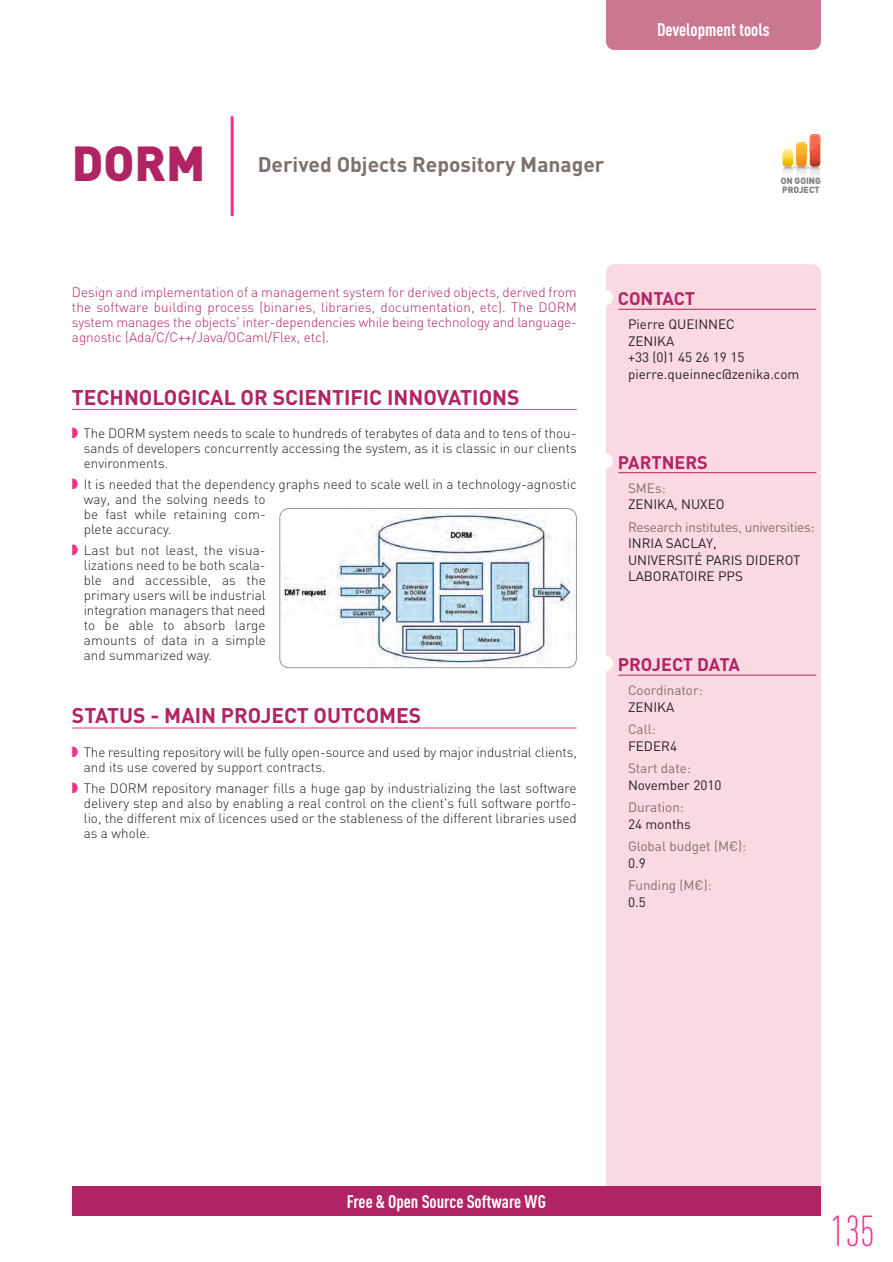
<style>
.page{position:relative;width:893px;height:1262px;background:#fff}
.page>*{position:absolute;margin:0;border:0;box-sizing:border-box;transform-origin:0 0}
.t1{font:900 48.45px "DIN";color:#b12463}
.t2{font:300 42.75px "DIN Cond";color:#ee3288}
.t3{font:700 21px "DIN";color:#b12463}
.t4{font:700 21px "DIN";color:#7d716c}
.t5{font:700 18px "DIN Cond";color:#fff}
.t6{font:700 18px "DIN";color:#b12463}
.t7{font:300 13.5px/15px "DIN";color:#231f20;text-align:justify}
.t8{font:300 13.5px/15px "DIN";letter-spacing:-.01em;color:#b12463;text-align:justify}
.t9{font:13.5px/16.5px "DIN";color:#231f20}
.t10{font:13.5px/22.5px "DIN";color:#7d716c}
.t11{font:13.5px "DIN";letter-spacing:-.02em;color:#7d716c}
.t12{font:900 9px "DIN";color:#808285}
.s1{color:#ee3288}
.s2{color:#231f20}
.s3{font-family:"DIN Euro"}
</style>
<div class="page">
<div style="left:605px;top:264px;width:215px;height:944px;background:#fbd9e2;border-radius:9px"></div>
<hr style="left:618px;top:309px;width:198px;height:1px;background:#b12463">
<hr style="left:618px;top:472px;width:198px;height:1px;background:#b12463">
<hr style="left:618px;top:674px;width:198px;height:1px;background:#b12463">
<div style="left:597px;top:655px;width:15px;height:16px;background:#fff;border-radius:50%"></div>
<div style="left:597px;top:290px;width:15px;height:15px;background:#fff;border-radius:50%"></div>
<div style="left:597px;top:453px;width:15px;height:16px;background:#fff;border-radius:50%"></div>
<hr style="left:230px;top:116px;width:3px;height:100px;background:#ee3288">
<div style="left:72px;top:1185px;width:748px;height:30px;background:#b12463"></div>
<div style="left:606px;top:0;width:214px;height:50px;background:#c9788f"></div>
<svg style="left:777px;top:163px;width:48px;height:7px"></svg>
<svg style="left:809px;top:134px;width:11px;height:33px"></svg>
<svg style="left:782px;top:150px;width:10px;height:17px"></svg>
<svg style="left:795px;top:142px;width:11px;height:25px"></svg>
<svg style="left:782px;top:134px;width:38px;height:25px"></svg>
<svg style="left:782px;top:167px;width:38px;height:11px"></svg>
<hr style="left:72px;top:409px;width:504px;height:1px;background:#ee3288">
<hr style="left:72px;top:727px;width:504px;height:1px;background:#ee3288">
<img style="left:280px;top:509px;width:295px;height:158px;border-radius:9px">
<div style="left:279px;top:508px;width:297px;height:160px;border:2px solid #7d716c;border-radius:9px"></div>
<h3 class="t5" style="left:656px;top:23px;width:114px">Development tools</h3>
<h1 class="t1" style="left:72px;top:136px;width:135px">DORM</h1>
<h3 class="t4" style="left:257px;top:153px;width:348px">Derived Objects Repository Manager</h3>
<p class="t12" style="left:780px;top:175px;width:42px">ON GOING</p>
<p class="t12" style="left:781px;top:185px;width:39px">PROJECT</p>
<p class="t8" style="left:72px;top:285px;width:506px">Design and implementation of a management system for derived objects, derived from the software building process (binaries, libraries, documentation, etc). The DORM system manages the objects' inter-dependencies while being technology and language&shy;agnostic (Ada/C/C++/Java/OCaml/Flex, etc).</p>
<h3 class="t3" style="left:72px;top:385px;width:449px">TECHNOLOGICAL OR SCIENTIFIC INNOVATIONS</h3>
<p class="t7" style="left:84px;top:426px;width:494px;text-indent:-12px"><span class="s1">◗</span> The DORM system needs to scale to hundreds of terabytes of data and to tens of thou&shy;sands of developers concurrently accessing the system, as it is classic in our clients environments.</p>
<p class="t7" style="left:84px;top:477px;width:494px;text-align:left;text-indent:-12px"><span class="s1">◗</span> It is needed that the dependency graphs need to scale well in a technology-agnostic way, and the solving needs to<br>be fast while retaining com-<br>plete accuracy.</p>
<p class="t7" style="left:84px;top:543px;width:183px;text-indent:-12px"><span class="s1">◗</span> Last but not least, the visua&shy;lizations need to be both scala&shy;ble and accessible, as the primary users will be industrial integration managers that need to be able to absorb large amounts of data in a simple and summarized way.</p>
<h3 class="t3" style="left:72px;top:704px;width:351px">STATUS - MAIN PROJECT OUTCOMES</h3>
<p class="t7" style="left:84px;top:744px;width:494px;text-indent:-12px"><span class="s1">◗</span> The resulting repository will be fully open-source and used by major industrial clients, and its use covered by support contracts.</p>
<p class="t7" style="left:84px;top:780px;width:494px;text-indent:-12px"><span class="s1">◗</span> The DORM repository manager fills a huge gap by industrializing the last software delivery step and also by enabling a real control on the client's full software portfo&shy;lio, the different mix of licences used or the stableness of the different libraries used as a whole.</p>
<h3 class="t6" style="left:617px;top:288px;width:79px">CONTACT</h3>
<p class="t9" style="left:627px;top:316px;width:173px">Pierre QUEINNEC<br>ZENIKA<br>+33 (0)1 45 26 19 15 pierre.queinnec@zenika.com</p>
<h3 class="t6" style="left:617px;top:452px;width:91px">PARTNERS</h3>
<p class="t10" style="left:627px;top:477px;width:39px">SMEs:</p>
<p class="t9" style="left:627px;top:496px;width:98px">ZENIKA, NUXEO</p>
<p class="t11" style="left:627px;top:519px;width:188px">Research institutes, universities:</p>
<p class="t9" style="left:627px;top:535px;width:174px">INRIA SACLAY,<br>UNIVERSITÉ PARIS DIDEROT<br>LABORATOIRE PPS</p>
<h3 class="t6" style="left:617px;top:654px;width:124px">PROJECT DATA</h3>
<p class="t10" style="left:627px;top:679px;width:76px">Coordinator:</p>
<p class="t9" style="left:627px;top:698px;width:48px">ZENIKA</p>
<p class="t10" style="left:627px;top:718px;width:29px">Call:</p>
<p class="t9" style="left:627px;top:737px;width:51px">FEDER4</p>
<p class="t10" style="left:627px;top:757px;width:64px">Start date:</p>
<p class="t9" style="left:627px;top:776px;width:95px">November 2010</p>
<p class="t10" style="left:627px;top:796px;width:57px">Duration:</p>
<p class="t10" style="left:627px;top:812px;width:120px"><span class="s2">24 months<br></span>Global budget (M<span class="s3">2</span>):</p>
<p class="t10" style="left:627px;top:851px;width:85px"><span class="s2">0.9<br></span>Funding (M<span class="s3">2</span>):</p>
<p class="t9" style="left:627px;top:893px;width:19px">0.5</p>
<h3 class="t5" style="left:346px;top:1194px;width:201px">Free &amp; Open Source Software WG</h3>
<h2 class="t2" style="left:830px;top:1215px;width:46px">135</h2>
</div>
